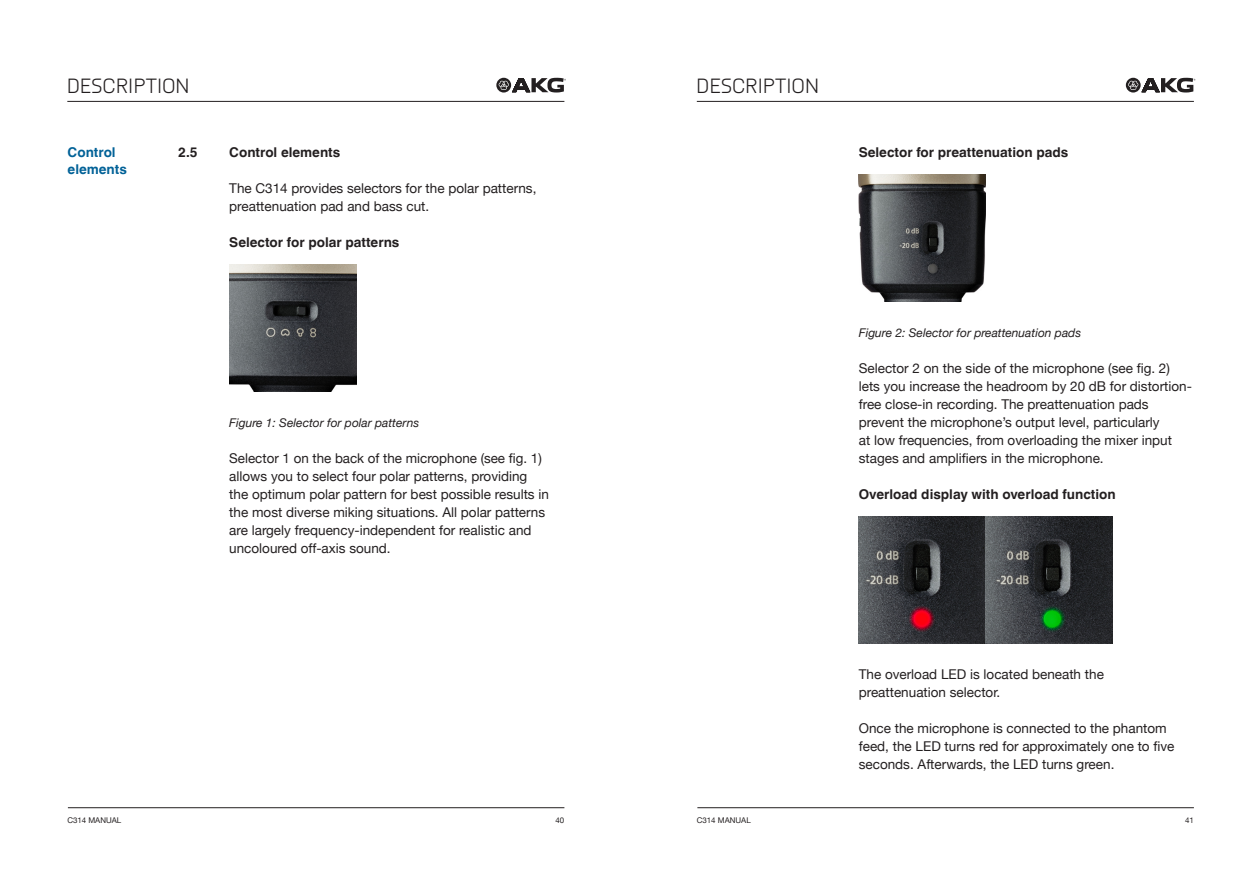
<style>
.page{position:relative;width:1259px;height:893px;background:#fff}
.page>*{position:absolute;margin:0;border:0;box-sizing:border-box;transform-origin:0 0}
.t1{font:20.55px "Knul";color:#231f20}
.body_text{font:13.5px/18px "Helvetica Neue";color:#231f20}
.sub_chapters{font:700 13.5px "Helvetica Linotype";color:#231f20}
.t2{font:700 13.5px/16.2px "Helvetica Linotype";color:#016197}
.captions{font:italic 12px "Helvetica Neue";color:#231f20}
.t3{font:7.95px "Helvetica Neue";color:#231f20}
</style>
<div class="page">
<hr style="left:67px;top:101px;width:497px;height:1px;background:#231f20">
<hr style="left:697px;top:101px;width:497px;height:1px;background:#231f20">
<hr style="left:68px;top:807px;width:496px;height:1px;background:#231f20">
<hr style="left:697px;top:807px;width:497px;height:1px;background:#231f20">
<svg style="left:496px;top:78px;width:70px;height:15px"></svg>
<svg style="left:1125px;top:78px;width:70px;height:15px"></svg>
<img style="left:229px;top:264px;width:127px;height:127px">
<img style="left:859px;top:174px;width:127px;height:127px">
<img style="left:859px;top:516px;width:253px;height:127px">
<h1 class="t1" style="left:67px;top:72px;width:124px">DESCRIPTION</h1>
<h1 class="t1" style="left:696px;top:72px;width:124px">DESCRIPTION</h1>
<p class="t2" style="left:68px;top:145px;width:61px">Control elements</p>
<p class="sub_chapters" style="left:859px;top:145px;width:211px">Selector for preattenuation pads</p>
<p class="sub_chapters" style="left:178px;top:145px;width:21px">2.5</p>
<p class="sub_chapters" style="left:229px;top:145px;width:112px">Control elements</p>
<p class="body_text" style="left:229px;top:179px;width:309px">The C314 provides selectors for the polar patterns, preattenuation pad and bass cut.</p>
<p class="sub_chapters" style="left:229px;top:235px;width:172px">Selector for polar patterns</p>
<p class="captions" style="left:229px;top:416px;width:191px">Figure 1: Selector for polar patterns</p>
<p class="body_text" style="left:229px;top:449px;width:321px">Selector 1 on the back of the microphone (see fig. 1) allows you to select four polar patterns, providing the optimum polar pattern for best possible results in the most diverse miking situations. All polar patterns are largely frequency-independent for realistic and uncoloured off-axis sound.</p>
<p class="captions" style="left:859px;top:326px;width:224px">Figure 2: Selector for preattenuation pads</p>
<p class="body_text" style="left:859px;top:359px;width:335px">Selector 2 on the side of the microphone (see fig. 2) lets you increase the headroom by 20 dB for distortion&shy;free close-in recording. The preattenuation pads prevent the microphone’s output level, particularly<br>at low frequencies, from overloading the mixer input stages and amplifiers in the microphone.</p>
<p class="sub_chapters" style="left:859px;top:487px;width:258px">Overload display with overload function</p>
<p class="body_text" style="left:859px;top:665px;width:247px">The overload LED is located beneath the preattenuation selector.</p>
<p class="body_text" style="left:859px;top:719px;width:317px">Once the microphone is connected to the phantom feed, the LED turns red for approximately one to five seconds. Afterwards, the LED turns green.</p>
<p class="t3" style="left:67px;top:815px;width:55px">C314 MANUAL</p>
<p class="t3" style="left:555px;top:815px;width:10px">40</p>
<p class="t3" style="left:697px;top:815px;width:55px">C314 MANUAL</p>
<p class="t3" style="left:1185px;top:815px;width:10px">41</p>
</div>
